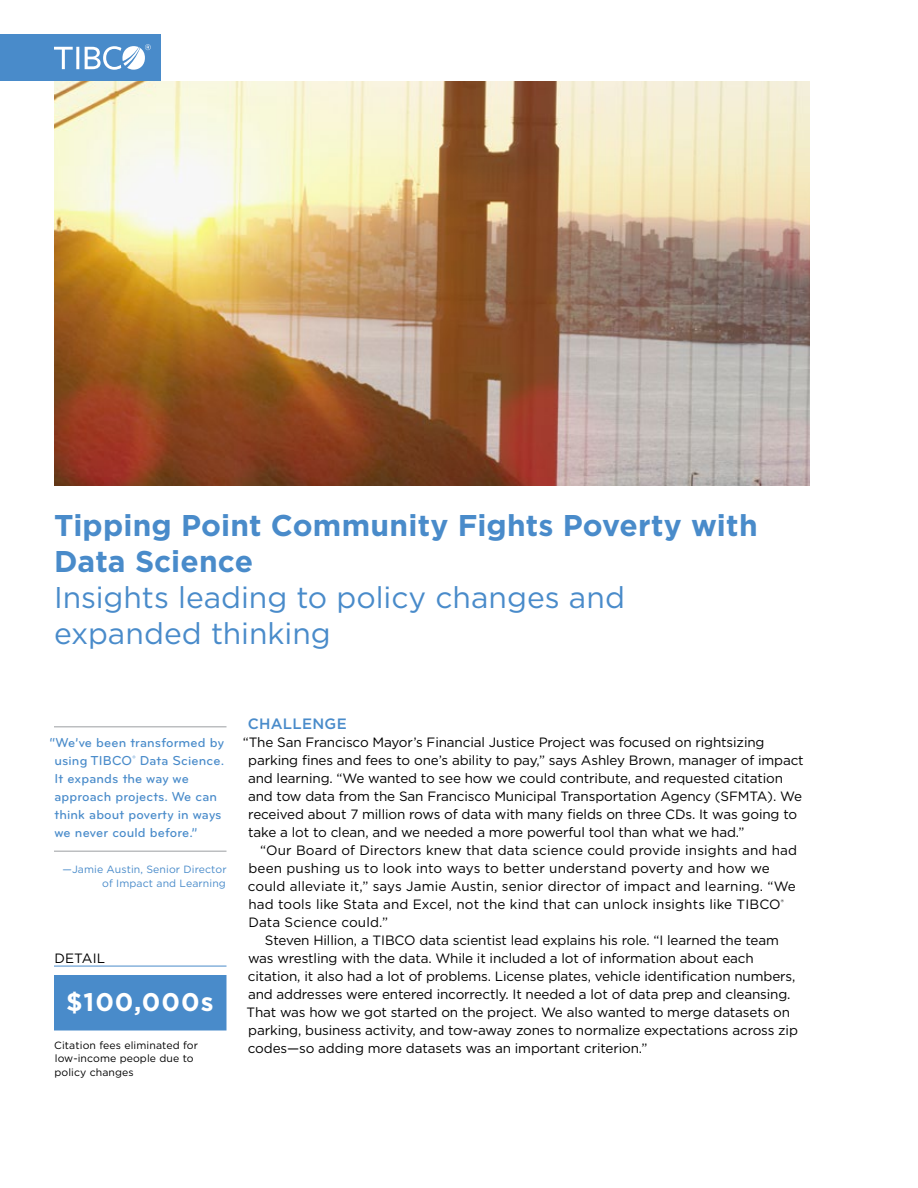
<style>
.page{position:relative;width:918px;height:1188px;background:#fff}
.page>*{position:absolute;margin:0;border:0;box-sizing:border-box;transform-origin:0 0}
.t1{font:700 30px/36px "Gotham";letter-spacing:.005em;color:#498bca}
.t2{font:30px/36px "Gotham";color:#498bca}
.t3{font:700 25.5px "Gotham";letter-spacing:.04em;color:#fff}
.t4{font:500 15px "Gotham";letter-spacing:.02em;color:#498bca}
.t5{font:13.5px/18px "Gotham";letter-spacing:-.01em;color:#000}
.t6{font:13.5px/18px "Gotham";letter-spacing:.01em;color:#000}
.t7{font:500 13.5px/18px "Bryant Pro";letter-spacing:.01em;color:#498bca}
.t8{font:10.5px/13.5px "Gotham";letter-spacing:.01em;color:#000}
.t9{font:10.5px/13.5px "Gotham";letter-spacing:.01em;color:#498bca;text-align:right}
</style>
<div class="page">
<img style="left:54px;top:81px;width:756px;height:405px">
<hr style="left:54px;top:726px;width:172px;height:2px;background:#bcbec0">
<hr style="left:54px;top:850px;width:172px;height:2px;background:#bcbec0">
<hr style="left:54px;top:966px;width:172px;height:1px;background:#498bca">
<div style="left:54px;top:975px;width:172px;height:55px;background:#498bca"></div>
<div style="left:0;top:35px;width:161px;height:46px;background:#498bca"></div>
<svg style="left:54px;top:47px;width:25px;height:22px"></svg>
<svg style="left:85px;top:44px;width:66px;height:26px"></svg>
<h1 class="t1" style="left:54px;top:507px;width:705px">Tipping Point Community Fights Poverty with<br>Data Science</h1>
<h1 class="t2" style="left:54px;top:578px;width:572px">Insights leading to policy changes and expanded thinking</h1>
<p class="t7" style="left:54px;top:734px;width:171px;text-indent:-5px">“We’ve been transformed by using TIBCO<sup>®</sup> Data Science.<br>It expands the way we approach projects. We can think about poverty in ways we never could before.”</p>
<p class="t9" style="left:62px;top:862px;width:166px">—Jamie Austin, Senior Director of Impact and Learning</p>
<p class="t5" style="left:54px;top:949px;width:52px">DETAIL</p>
<h2 class="t3" style="left:66px;top:985px;width:149px">$100,000s</h2>
<p class="t8" style="left:54px;top:1038px;width:145px">Citation fees eliminated for low-income people due to policy changes</p>
<p class="t4" style="left:248px;top:714px;width:100px">CHALLENGE</p>
<p class="t5" style="left:248px;top:733px;width:557px;text-indent:-5px">“The San Francisco Mayor’s Financial Justice Project was focused on rightsizing parking fines and fees to one’s ability to pay,” says Ashley Brown, manager of impact and learning. “We wanted to see how we could contribute, and requested citation and tow data from the San Francisco Municipal Transportation Agency (SFMTA). We received about 7 million rows of data with many fields on three CDs. It was going to take a lot to clean, and we needed a more powerful tool than what we had.”</p>
<p class="t6" style="left:248px;top:841px;width:551px;text-indent:12px">“Our Board of Directors knew that data science could provide insights and had been pushing us to look into ways to better understand poverty and how we could alleviate it,” says Jamie Austin, senior director of impact and learning. “We had tools like Stata and Excel, not the kind that can unlock insights like TIBCO<sup>® </sup>Data Science could.”</p>
<p class="t5" style="left:247px;top:931px;width:553px;text-indent:18px">Steven Hillion, a TIBCO data scientist lead explains his role. “I learned the team was wrestling with the data. While it included a lot of information about each citation, it also had a lot of problems. License plates, vehicle identification numbers, and addresses were entered incorrectly. It needed a lot of data prep and cleansing.<br>That was how we got started on the project. We also wanted to merge datasets on parking, business activity, and tow-away zones to normalize expectations across zip codes—so adding more datasets was an important criterion.”</p>
</div>
